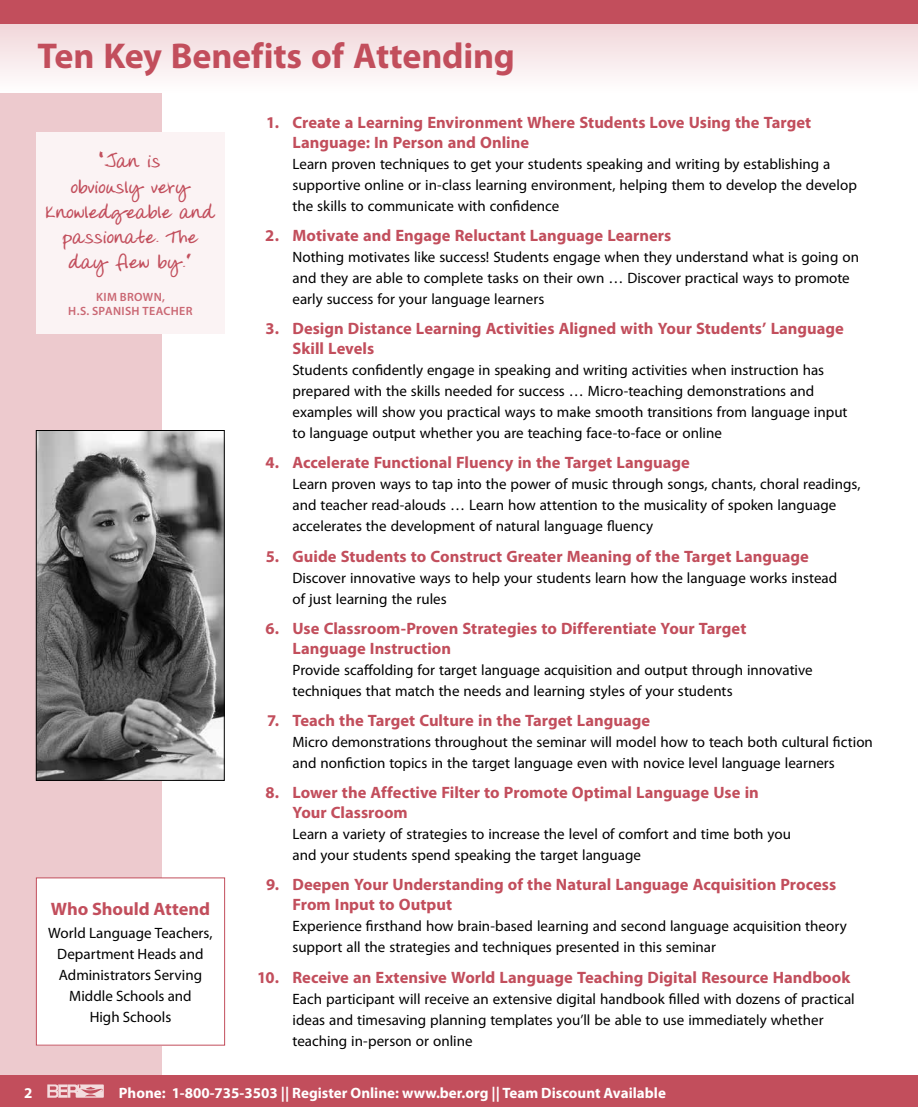
<style>
.page{position:relative;width:918px;height:1107px;background:#fff}
.page>*{position:absolute;margin:0;border:0;box-sizing:border-box;transform-origin:0 0}
.t1{font:700 36px "Myriad Pro";letter-spacing:-.005em;color:#c24e5c}
.t2{font:700 21px/25.2px "Donnys Hand";letter-spacing:.005em;color:#c24e5c;text-align:center}
.t3{font:700 18px "Myriad Pro";letter-spacing:-.005em;color:#c24e5c}
.t4{font:700 16.5px/19.8px "Myriad Pro";color:#c24e5c}
.t5{font:15px/21px "Myriad Pro";color:#000}
.t6{font:700 15px "Myriad Pro";color:#fff}
.t7{font:600 12px/14.4px "Myriad Pro";letter-spacing:.03em;color:#ca6773;text-align:center}
</style>
<div class="page">
<div style="left:0;top:0;width:162px;height:1107px;background:#edcace"></div>
<div style="left:0;top:1076px;width:918px;height:31px;background:#c24e5c"></div>
<svg style="left:47px;top:1084px;width:57px;height:14px"></svg>
<svg style="left:0;top:24px;width:918px;height:68px"></svg>
<div style="left:0;top:0;width:918px;height:24px;background:#c24e5c"></div>
<div style="left:36px;top:878px;width:189px;height:167px;background:#fff"></div>
<div style="left:36px;top:878px;width:189px;height:168px;border:1px solid #c24e5c"></div>
<div style="left:36px;top:132px;width:189px;height:201px;background:#fbf3f4"></div>
<img style="left:38px;top:432px;width:185px;height:347px">
<div style="left:36px;top:430px;width:189px;height:351px;border:1px solid #000"></div>
<h1 class="t1" style="left:38px;top:32px;width:479px">Ten Key Benefits of Attending</h1>
<h2 class="t2" style="left:46px;top:150px;width:171px">“Jan is<br>obviously very knowledgeable and passionate. The day flew by.”</h2>
<p class="t7" style="left:68px;top:289px;width:126px">KIM BROWN,<br>H.S. SPANISH TEACHER</p>
<p class="t3" style="left:51px;top:897px;width:161px">Who Should Attend</p>
<p class="t5" style="left:48px;top:922px;width:166px;text-align:center">World Language Teachers,<br>Department Heads and<br>Administrators Serving<br>Middle Schools and<br>High Schools</p>
<p class="t4" style="left:293px;top:112px;width:520px;text-indent:-26px">1. Create a Learning Environment Where Students Love Using the Target<br>Language: In Person and Online</p>
<p class="t5" style="left:292px;top:153px;width:566px">Learn proven techniques to get your students speaking and writing by establishing a supportive online or in-class learning environment, helping them to develop the develop the skills to communicate with confidence</p>
<p class="t4" style="left:265px;top:225px;width:408px">2. Motivate and Engage Reluctant Language Learners</p>
<p class="t5" style="left:292px;top:246px;width:568px">Nothing motivates like success! Students engage when they understand what is going on and they are able to complete tasks on their own … Discover practical ways to promote early success for your language learners</p>
<p class="t4" style="left:293px;top:318px;width:553px;text-indent:-27px">3. Design Distance Learning Activities Aligned with Your Students’ Language<br>Skill Levels</p>
<p class="t5" style="left:292px;top:359px;width:557px">Students confidently engage in speaking and writing activities when instruction has prepared with the skills needed for success … Micro-teaching demonstrations and examples will show you practical ways to make smooth transitions from language input to language output whether you are teaching face-to-face or online</p>
<p class="t4" style="left:265px;top:452px;width:426px">4. Accelerate Functional Fluency in the Target Language</p>
<p class="t5" style="left:292px;top:474px;width:570px">Learn proven ways to tap into the power of music through songs, chants, choral readings, and teacher read-alouds … Learn how attention to the musicality of spoken language accelerates the development of natural language fluency</p>
<p class="t4" style="left:266px;top:546px;width:545px">5. Guide Students to Construct Greater Meaning of the Target Language</p>
<p class="t5" style="left:292px;top:567px;width:546px">Discover innovative ways to help your students learn how the language works instead of just learning the rules</p>
<p class="t4" style="left:292px;top:618px;width:455px;text-indent:-27px">6. Use Classroom-Proven Strategies to Differentiate Your Target<br>Language Instruction</p>
<p class="t5" style="left:292px;top:659px;width:522px">Provide scaffolding for target language acquisition and output through innovative techniques that match the needs and learning styles of your students</p>
<p class="t4" style="left:267px;top:710px;width:385px">7. Teach the Target Culture in the Target Language</p>
<p class="t5" style="left:292px;top:731px;width:582px">Micro demonstrations throughout the seminar will model how to teach both cultural fiction and nonfiction topics in the target language even with novice level language learners</p>
<p class="t4" style="left:293px;top:782px;width:468px;text-indent:-27px">8. Lower the Affective Filter to Promote Optimal Language Use in<br>Your Classroom</p>
<p class="t5" style="left:292px;top:823px;width:500px">Learn a variety of strategies to increase the level of comfort and time both you and your students spend speaking the target language</p>
<p class="t4" style="left:292px;top:874px;width:545px;text-indent:-26px">9. Deepen Your Understanding of the Natural Language Acquisition Process<br>From Input to Output</p>
<p class="t5" style="left:292px;top:915px;width:556px">Experience firsthand how brain-based learning and second language acquisition theory support all the strategies and techniques presented in this seminar</p>
<p class="t4" style="left:257px;top:967px;width:595px">10. Receive an Extensive World Language Teaching Digital Resource Handbook</p>
<p class="t5" style="left:292px;top:988px;width:564px">Each participant will receive an extensive digital handbook filled with dozens of practical ideas and timesaving planning templates you’ll be able to use immediately whether teaching in-person or online</p>
<p class="t6" style="left:24px;top:1083px;width:10px">2</p>
<p class="t6" style="left:119px;top:1083px;width:549px">Phone: 1-800-735-3503 || Register Online: www.ber.org || Team Discount Available</p>
</div>
